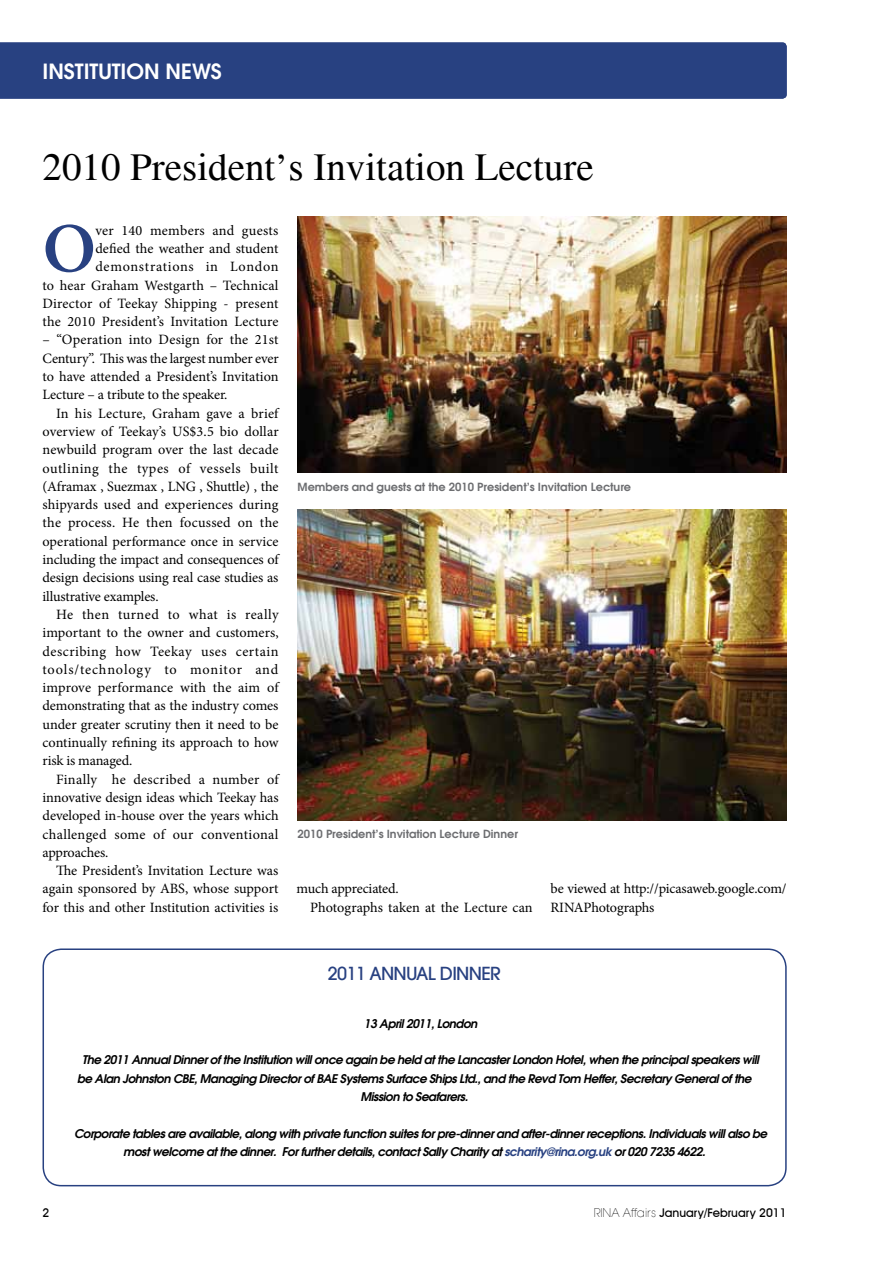
<style>
.page{position:relative;width:893px;height:1263px;background:#fff}
.page>*{position:absolute;margin:0;border:0;box-sizing:border-box;transform-origin:0 0}
.t1{font:600 70.5px "Minion Pro";color:#284181}
.t2{font:39px "Times";color:#000}
.t3{font:600 21px "Avant Garde";color:#fff}
.t4{font:500 18px "Avant Garde LT";letter-spacing:-.04em;color:#284181}
.t5{font:14.25px/18.3px "Minion Pro";color:#000;text-align:justify}
.t6{font:italic 600 12px/18.3px "Avant Garde";letter-spacing:-.04em;color:#000}
.t7{font:500 12px "Avant Garde IT Cby BT";color:#000}
.t8{font:600 11.25px "Avant Garde";color:#6d6e71}
.s1{color:#284181}
.s2{font-family:"Avant Garde LT";font-weight:200}
</style>
<div class="page">
<div style="left:0;top:42px;width:787px;height:57px;background:#284181"></div>
<img style="left:298px;top:216px;width:489px;height:257px">
<img style="left:298px;top:509px;width:489px;height:311px">
<div style="left:43px;top:948px;width:744px;height:238px;border:2px solid #284181;border-radius:18px"></div>
<h3 class="t3" style="left:43px;top:57px;width:181px">INSTITUTION NEWS</h3>
<h2 class="t2" style="left:43px;top:145px;width:553px">2010 President’s Invitation Lecture</h2>
<h1 class="t1" style="left:43px;top:200px;width:55px">O</h1>
<p class="t5" style="left:43px;top:221px;width:238px;text-align:right">ver 140 members and guests<br>defied the weather and student demonstrations in London<br>to hear Graham Westgarth – Technical Director of Teekay Shipping - present the 2010 President’s Invitation Lecture</p>
<p class="t5" style="left:43px;top:331px;width:238px">– “Operation into Design for the 21st Century”. This was the largest number ever to have attended a President’s Invitation Lecture – a tribute to the speaker.</p>
<p class="t5" style="left:43px;top:404px;width:238px;text-indent:13px">In his Lecture, Graham gave a brief overview of Teekay’s US$3.5 bio dollar newbuild program over the last decade outlining the types of vessels built (Aframax , Suezmax , LNG , Shuttle) , the shipyards used and experiences during the process. He then focussed on the operational performance once in service including the impact and consequences of design decisions using real case studies as illustrative examples.</p>
<p class="t5" style="left:43px;top:605px;width:238px;text-indent:13px">He then turned to what is really important to the owner and customers, describing how Teekay uses certain tools/technology to monitor and improve performance with the aim of demonstrating that as the industry comes under greater scrutiny then it need to be continually refining its approach to how risk is managed.</p>
<p class="t5" style="left:43px;top:770px;width:238px;text-indent:13px">Finally he described a number of innovative design ideas which Teekay has developed in-house over the years which challenged some of our conventional approaches.</p>
<p class="t5" style="left:43px;top:861px;width:237px;text-indent:13px">The President’s Invitation Lecture was again sponsored by ABS, whose support for this and other Institution activities is</p>
<p class="t8" style="left:298px;top:479px;width:335px">Members and guests at the 2010 President’s Invitation Lecture</p>
<p class="t8" style="left:298px;top:827px;width:222px">2010 President’s Invitation Lecture Dinner</p>
<p class="t5" style="left:310px;top:880px;width:224px;text-indent:-13px">much appreciated.<br>Photographs taken at the Lecture can</p>
<p class="t5" style="left:551px;top:880px;width:238px">be viewed at http://picasaweb.google.com/<br>RINAPhotographs</p>
<p class="t4" style="left:328px;top:963px;width:55px">2011 ANNU</p>
<p class="t4" style="left:416px;top:963px;width:47px">AL DINNE</p>
<p class="t4" style="left:490px;top:963px;width:12px">R</p>
<p class="t6" style="left:364px;top:1014px;width:115px">13 April 2011, London</p>
<p class="t6" style="left:82px;top:1051px;width:678px">The 2011 Annual Dinner of the Institution will once again be held at the Lancaster London Hotel, when the principal speakers will</p>
<p class="t6" style="left:77px;top:1069px;width:676px">be Alan Johnston CBE, Managing Director of BAE Systems Surface Ships Ltd., and the Revd Tom Heffer, Secretary General of the</p>
<p class="t6" style="left:361px;top:1087px;width:109px">Mission to Seafarers.</p>
<p class="t6" style="left:123px;top:1124px;width:645px;text-indent:-49px">Corporate tables are available, along with private function suites for pre-dinner and after-dinner receptions. Individuals will also be most welcome at the dinner. For further details, contact Sally Charity at <span class="s1">scharity@rina.org.uk</span> or 020 7235 4622.</p>
<p class="t7" style="left:43px;top:1205px;width:8px">2</p>
<p class="t7" style="left:594px;top:1205px;width:194px"><span class="s2">Rina Affairs</span> January/February 2011</p>
</div>
